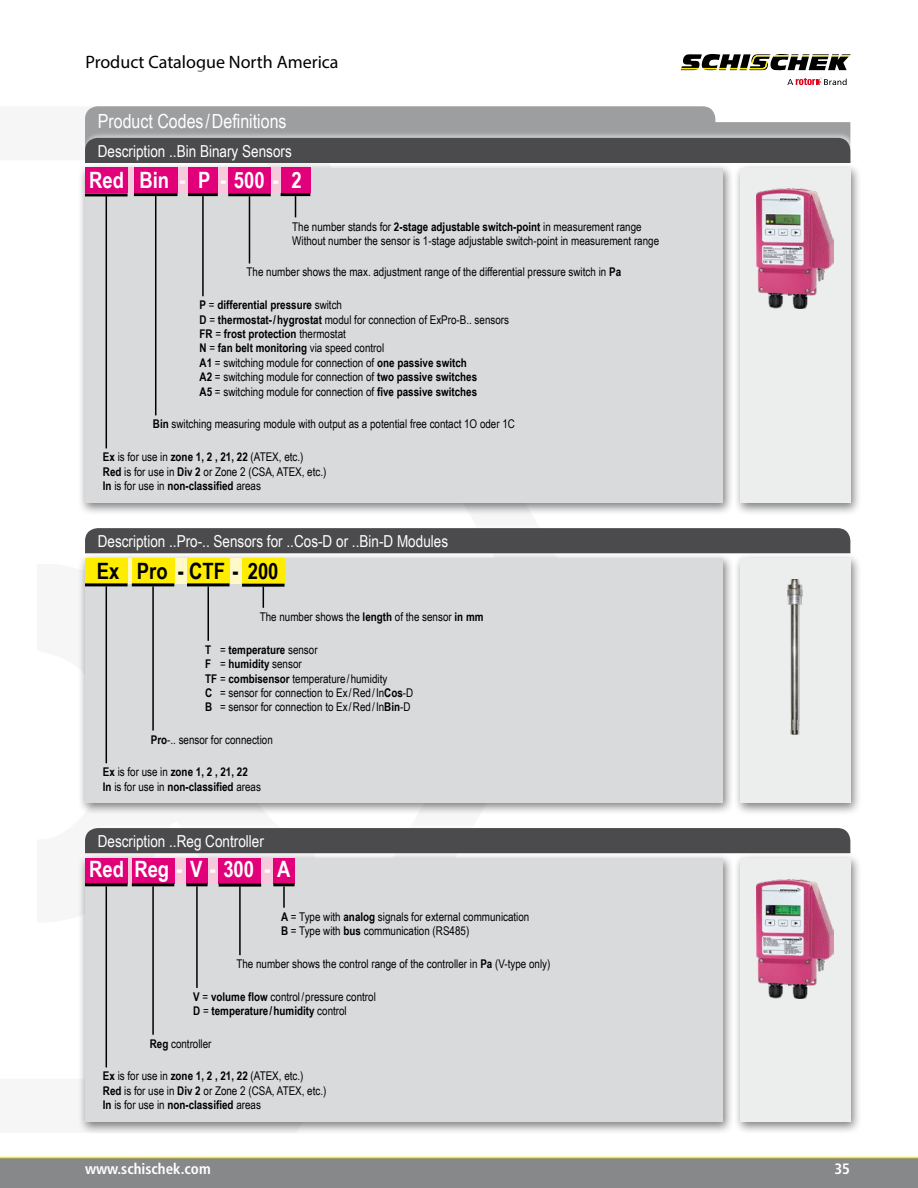
<style>
.page{position:relative;width:918px;height:1188px;background:#fff}
.page>*{position:absolute;margin:0;border:0;box-sizing:border-box;transform-origin:0 0}
.t1{font:700 22.5px "Arial Narrow";color:#fff}
.t2{font:700 22.5px "Arial Narrow";color:#000}
.t3{font:19.5px "Arial Narrow";color:#fff}
.t4{font:18px "Myriad Pro";color:#000}
.t5{font:16.5px "Arial Narrow";color:#fff}
.t6{font:700 condensed 15px "Frutiger LT Std";color:#fff}
.t7{font:12px/14.4px "Arial Narrow";color:#000}
.t8{font:700 12px/14.4px "Arial Narrow";color:#000}
.s1{font-weight:700}
.s2{font-weight:400}
</style>
<div class="page">
<div style="left:0;top:1158px;width:918px;height:30px;background:#87888a"></div>
<hr style="left:0;top:1157px;width:918px;height:1px;background:#ffed00">
<svg style="left:787px;top:78px;width:60px;height:7px"></svg>
<svg style="left:681px;top:54px;width:170px;height:16px"></svg>
<svg style="left:85px;top:106px;width:765px;height:57px;background:#808182"></svg>
<div style="left:78px;top:553px;width:656px;height:263px;background:#000;opacity:.5"></div>
<div style="left:85px;top:558px;width:638px;height:244px;background:#d9dadb"></div>
<div style="left:85px;top:558px;width:200px;height:25px;background:#fff9c7"></div>
<div style="left:733px;top:553px;width:129px;height:263px;background:#000;opacity:.5"></div>
<div style="left:740px;top:558px;width:110px;height:244px;background:#eceded"></div>
<div style="left:85px;top:558px;width:43px;height:25px;background:#ffed00"></div>
<hr style="left:106px;top:586px;width:1px;height:177px;background:#000">
<hr style="left:85px;top:583px;width:43px;height:3px;background:#000">
<svg style="left:263px;top:587px;width:1px;height:21px"></svg>
<hr style="left:152px;top:586px;width:2px;height:145px;background:#000">
<div style="left:132px;top:558px;width:42px;height:25px;background:#ffed00"></div>
<div style="left:187px;top:558px;width:43px;height:25px;background:#ffed00"></div>
<div style="left:242px;top:558px;width:43px;height:25px;background:#ffed00"></div>
<hr style="left:132px;top:583px;width:42px;height:3px;background:#000">
<hr style="left:242px;top:584px;width:43px;height:3px;background:#000">
<hr style="left:187px;top:583px;width:43px;height:3px;background:#000">
<hr style="left:208px;top:586px;width:1px;height:55px;background:#000">
<div style="left:82px;top:521px;width:775px;height:35px;background:#fff"></div>
<div style="left:85px;top:528px;width:765px;height:25px;background:#4b4b4d"></div>
<img style="left:788px;top:579px;width:14px;height:155px">
<div style="left:78px;top:163px;width:656px;height:353px;background:#000;opacity:.5"></div>
<div style="left:85px;top:168px;width:638px;height:334px;background:#d9dadb"></div>
<div style="left:85px;top:168px;width:225px;height:25px;background:#f7c9dd"></div>
<div style="left:733px;top:163px;width:129px;height:353px;background:#000;opacity:.5"></div>
<div style="left:740px;top:168px;width:110px;height:334px;background:#eceded"></div>
<div style="left:85px;top:168px;width:43px;height:25px;background:#e2007a"></div>
<hr style="left:106px;top:196px;width:1px;height:252px;background:#000">
<hr style="left:85px;top:193px;width:43px;height:3px;background:#000">
<hr style="left:249px;top:196px;width:1px;height:67px;background:#000">
<hr style="left:155px;top:196px;width:1px;height:219px;background:#000">
<div style="left:134px;top:168px;width:44px;height:25px;background:#e2007a"></div>
<div style="left:188px;top:168px;width:30px;height:25px;background:#e2007a"></div>
<div style="left:281px;top:168px;width:29px;height:25px;background:#e2007a"></div>
<div style="left:228px;top:168px;width:43px;height:25px;background:#e2007a"></div>
<hr style="left:134px;top:193px;width:44px;height:3px;background:#000">
<hr style="left:228px;top:193px;width:43px;height:3px;background:#000">
<hr style="left:188px;top:193px;width:30px;height:3px;background:#000">
<hr style="left:281px;top:193px;width:29px;height:3px;background:#000">
<hr style="left:202px;top:196px;width:2px;height:100px;background:#000">
<svg style="left:295px;top:196px;width:1px;height:21px"></svg>
<img style="left:757px;top:189px;width:76px;height:120px">
<div style="left:78px;top:853px;width:656px;height:282px;background:#000;opacity:.5"></div>
<div style="left:85px;top:858px;width:638px;height:263px;background:#d9dadb"></div>
<div style="left:85px;top:858px;width:210px;height:25px;background:#f7c9dd"></div>
<div style="left:733px;top:853px;width:129px;height:282px;background:#000;opacity:.5"></div>
<div style="left:740px;top:858px;width:110px;height:263px;background:#eceded"></div>
<div style="left:85px;top:858px;width:43px;height:25px;background:#e2007a"></div>
<hr style="left:106px;top:886px;width:1px;height:181px;background:#000">
<hr style="left:85px;top:883px;width:43px;height:3px;background:#000">
<hr style="left:239px;top:886px;width:2px;height:69px;background:#000">
<hr style="left:283px;top:886px;width:2px;height:22px;background:#000">
<hr style="left:152px;top:886px;width:2px;height:149px;background:#000">
<div style="left:132px;top:858px;width:42px;height:25px;background:#e2007a"></div>
<div style="left:186px;top:858px;width:21px;height:25px;background:#e2007a"></div>
<div style="left:273px;top:858px;width:22px;height:25px;background:#e2007a"></div>
<div style="left:219px;top:858px;width:42px;height:25px;background:#e2007a"></div>
<hr style="left:132px;top:883px;width:42px;height:3px;background:#000">
<hr style="left:219px;top:884px;width:42px;height:3px;background:#000">
<hr style="left:186px;top:883px;width:22px;height:3px;background:#000">
<hr style="left:273px;top:883px;width:22px;height:3px;background:#000">
<hr style="left:196px;top:886px;width:2px;height:102px;background:#000">
<div style="left:82px;top:821px;width:775px;height:35px;background:#fff;opacity:.55"></div>
<div style="left:85px;top:828px;width:765px;height:25px;background:#4b4b4d"></div>
<img style="left:757px;top:879px;width:76px;height:120px">
<h3 class="t4" style="left:85px;top:50px;width:235px">North American Price List <span class="s1">2014</span></h3>
<h3 class="t4" style="left:85px;top:51px;width:255px">Product Catalogue North America</h3>
<h2 class="t3" style="left:98px;top:107px;width:190px">Product Codes/Definitions</h2>
<h3 class="t5" style="left:98px;top:139px;width:196px">Description ..Bin Binary Sensors</h3>
<h1 class="t1" style="left:89px;top:163px;width:214px">Red Bin - P - 500 - 2</h1>
<p class="t7" style="left:292px;top:219px;width:368px">The number stands for <span class="s1">2-stage adjustable switch-point</span> in measurement range<br>Without number the sensor is 1-stage adjustable switch-point in measurement range</p>
<p class="t7" style="left:247px;top:265px;width:376px">The number shows the max. adjustment range of the differential pressure switch in <span class="s1">Pa</span></p>
<p class="t7" style="left:200px;top:297px;width:311px"><span class="s1">P</span> = <span class="s1">differential pressure</span> switch<br><span class="s1">D</span> = <span class="s1">thermostat-/hygrostat</span> modul for connection of ExPro-B.. sensors <span class="s1">FR</span> = <span class="s1">frost protection</span> thermostat<br><span class="s1">N</span> = <span class="s1">fan belt monitoring</span> via speed control<br><span class="s1">A1</span> = switching module for connection of <span class="s1">one passive switch<br>A2</span> = switching module for connection of <span class="s1">two passive switches<br>A5</span> = switching module for connection of <span class="s1">five passive switches</span></p>
<p class="t7" style="left:153px;top:417px;width:364px"><span class="s1">Bin</span> switching measuring module with output as a potential free contact 1O oder 1C</p>
<p class="t7" style="left:103px;top:450px;width:225px"><span class="s1">Ex</span> is for use in <span class="s1">zone 1, 2 , 21, 22</span> (ATEX, etc.)<br><span class="s1">Red</span> is for use in <span class="s1">Div 2</span> or Zone 2 (CSA, ATEX, etc.)<br><span class="s1">In</span> is for use in <span class="s1">non-classified</span> areas</p>
<h3 class="t5" style="left:98px;top:529px;width:352px">Description ..Pro-.. Sensors for ..Cos-D or ..Bin-D Modules</h3>
<h1 class="t2" style="left:97px;top:554px;width:183px">Ex Pro - CTF - 200</h1>
<p class="t7" style="left:260px;top:609px;width:225px">The number shows the <span class="s1">length</span> of the sensor <span class="s1">in mm</span></p>
<p class="t7" style="left:205px;top:642px;width:210px"><span class="s1">T</span> = <span class="s1">temperature</span> sensor<br><span class="s1">F</span> = <span class="s1">humidity</span> sensor<br><span class="s1">TF</span> = <span class="s1">combisensor</span> temperature/humidity<br><span class="s1">C</span> = sensor for connection to Ex/Red/In<span class="s1">Cos</span>-D <span class="s1">B</span> = sensor for connection to Ex/Red/In<span class="s1">Bin</span>-D</p>
<p class="t7" style="left:151px;top:732px;width:123px"><span class="s1">Pro</span>-.. sensor for connection</p>
<p class="t8" style="left:103px;top:764px;width:160px">Ex <span class="s2">is for use in</span> zone 1, 2 , 21, 22<br>In <span class="s2">is for use in</span> non-classified <span class="s2">areas</span></p>
<h3 class="t5" style="left:98px;top:829px;width:168px">Description ..Reg Controller</h3>
<h1 class="t1" style="left:89px;top:852px;width:203px">Red Reg - V - 300 - A</h1>
<p class="t7" style="left:281px;top:909px;width:250px"><span class="s1">A</span> = Type with <span class="s1">analog</span> signals for external communication<br><span class="s1">B</span> = Type with <span class="s1">bus</span> communication (RS485)</p>
<p class="t7" style="left:236px;top:956px;width:315px">The number shows the control range of the controller in <span class="s1">Pa</span> (V-type only)</p>
<p class="t8" style="left:193px;top:989px;width:184px">V <span class="s2">=</span> volume flow <span class="s2">control/pressure control<br></span>D <span class="s2">=</span> temperature/humidity <span class="s2">control</span></p>
<p class="t7" style="left:150px;top:1036px;width:63px"><span class="s1">Reg</span> controller</p>
<p class="t7" style="left:103px;top:1069px;width:225px"><span class="s1">Ex</span> is for use in <span class="s1">zone 1, 2 , 21, 22</span> (ATEX, etc.)<br><span class="s1">Red</span> is for use in <span class="s1">Div 2</span> or Zone 2 (CSA, ATEX, etc.)<br><span class="s1">In</span> is for use in <span class="s1">non-classified</span> areas</p>
<p class="t6" style="left:85px;top:1160px;width:127px">www.schischek.com</p>
<p class="t6" style="left:834px;top:1160px;width:17px">35</p>
</div>
